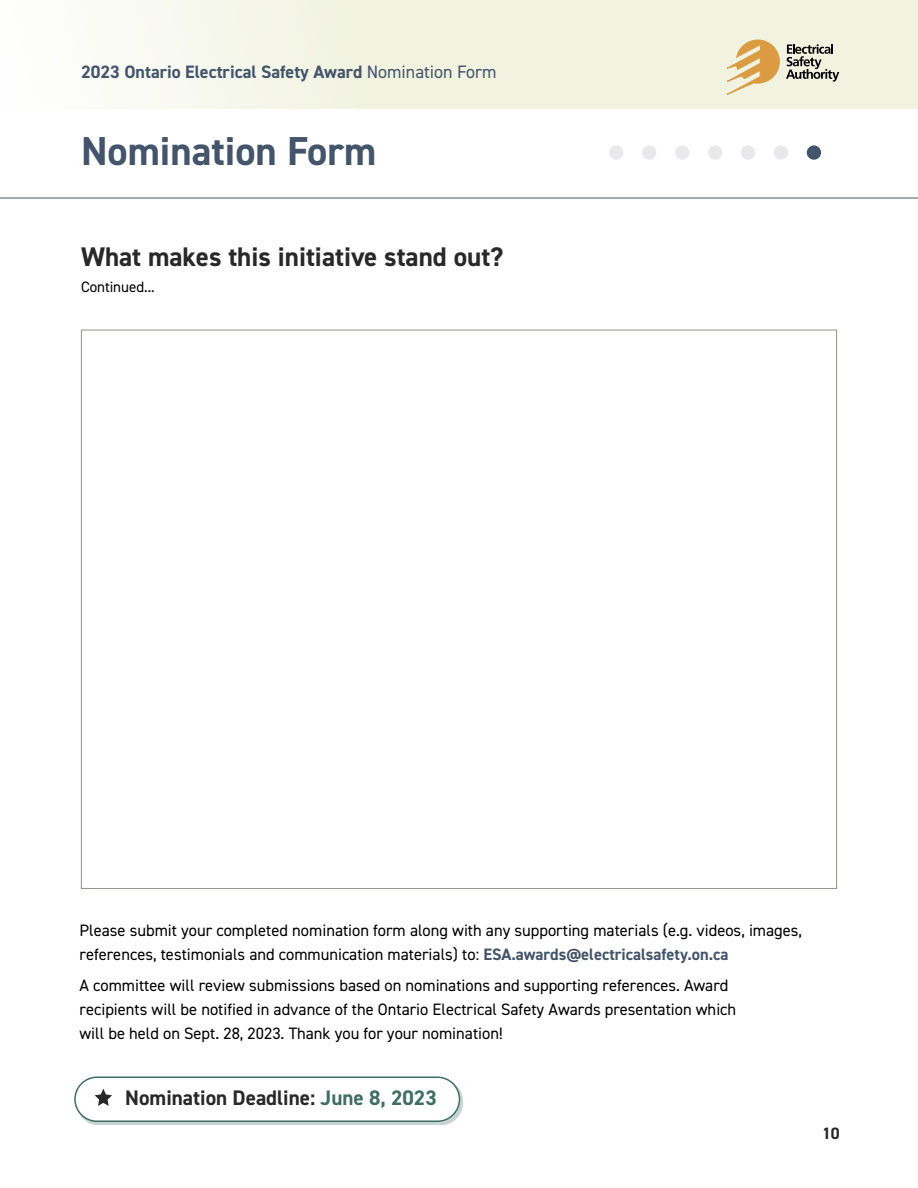
<style>
.page{position:relative;width:918px;height:1188px;background:#fff}
.page>*{position:absolute;margin:0;border:0;box-sizing:border-box;transform-origin:0 0}
.t1{font:700 40.5px "DIN2014";color:#44546b}
.t2{font:700 27px "DIN2014";color:#292828}
.t3{font:700 21.15px "DIN2014";color:#292828}
.t4{font:700 18px "DIN2014";color:#44546b}
.t5{font:16.5px/23.9px "DIN2014";color:#000}
.t6{font:700 16.5px "DIN2014";color:#292828}
.t7{font:15px "DIN2014";color:#000}
.s1{font-weight:400}
.s2{font-weight:700;color:#44546b}
.s3{color:#406e63}
</style>
<div class="page">
<div style="left:0;top:0;width:918px;height:109px;background:linear-gradient(to right,#f9faf3,#eef0d9)"></div>
<hr style="left:0;top:198px;width:918px;height:1px;background:#44546b">
<svg style="left:721px;top:40px;width:59px;height:57px;background:#e8cfa0"></svg>
<svg style="left:786px;top:44px;width:53px;height:38px;background:#aaab9e"></svg>
<div style="left:77px;top:1079px;width:386px;height:46px;background:#406e63;opacity:.3"></div>
<div style="left:75px;top:1077px;width:384px;height:44px;background:#fff;border-radius:22px"></div>
<div style="left:74px;top:1076px;width:386px;height:46px;border:2px solid #406e63;border-radius:22px"></div>
<svg style="left:95px;top:1089px;width:17px;height:17px"></svg>
<div style="left:807px;top:145px;width:14px;height:15px;background:#44546b;border-radius:50%"></div>
<div style="left:741px;top:145px;width:14px;height:15px;background:#e9e8ea;border-radius:50%"></div>
<div style="left:675px;top:145px;width:14px;height:15px;background:#e9e8ea;border-radius:50%"></div>
<div style="left:609px;top:145px;width:14px;height:15px;background:#e9e8ea;border-radius:50%"></div>
<div style="left:774px;top:145px;width:14px;height:15px;background:#e9e8ea;border-radius:50%"></div>
<div style="left:708px;top:145px;width:14px;height:15px;background:#e9e8ea;border-radius:50%"></div>
<div style="left:642px;top:145px;width:14px;height:15px;background:#e9e8ea;border-radius:50%"></div>
<p class="t4" style="left:81px;top:60px;width:417px">2023 Ontario Electrical Safety Award <span class="s1">Nomination Form</span></p>
<h1 class="t1" style="left:81px;top:124px;width:297px">Nomination Form</h1>
<h2 class="t2" style="left:81px;top:239px;width:424px">What makes this initiative stand out?</h2>
<p class="t7" style="left:81px;top:278px;width:75px">Continued...</p>
<p class="t5" style="left:80px;top:918px;width:724px">Please submit your completed nomination form along with any supporting materials (e.g. videos, images, references, testimonials and communication materials) to: <span class="s2">ESA.awards@electricalsafety.on.ca</span></p>
<p class="t5" style="left:80px;top:973px;width:658px">A committee will review submissions based on nominations and supporting references. Award recipients will be notified in advance of the Ontario Electrical Safety Awards presentation which will be held on Sept. 28, 2023. Thank you for your nomination!</p>
<p class="t3" style="left:125px;top:1084px;width:313px">Nomination Deadline: <span class="s3">June 8, 2023</span></p>
<p class="t6" style="left:822px;top:1123px;width:19px">10</p>
</div>
